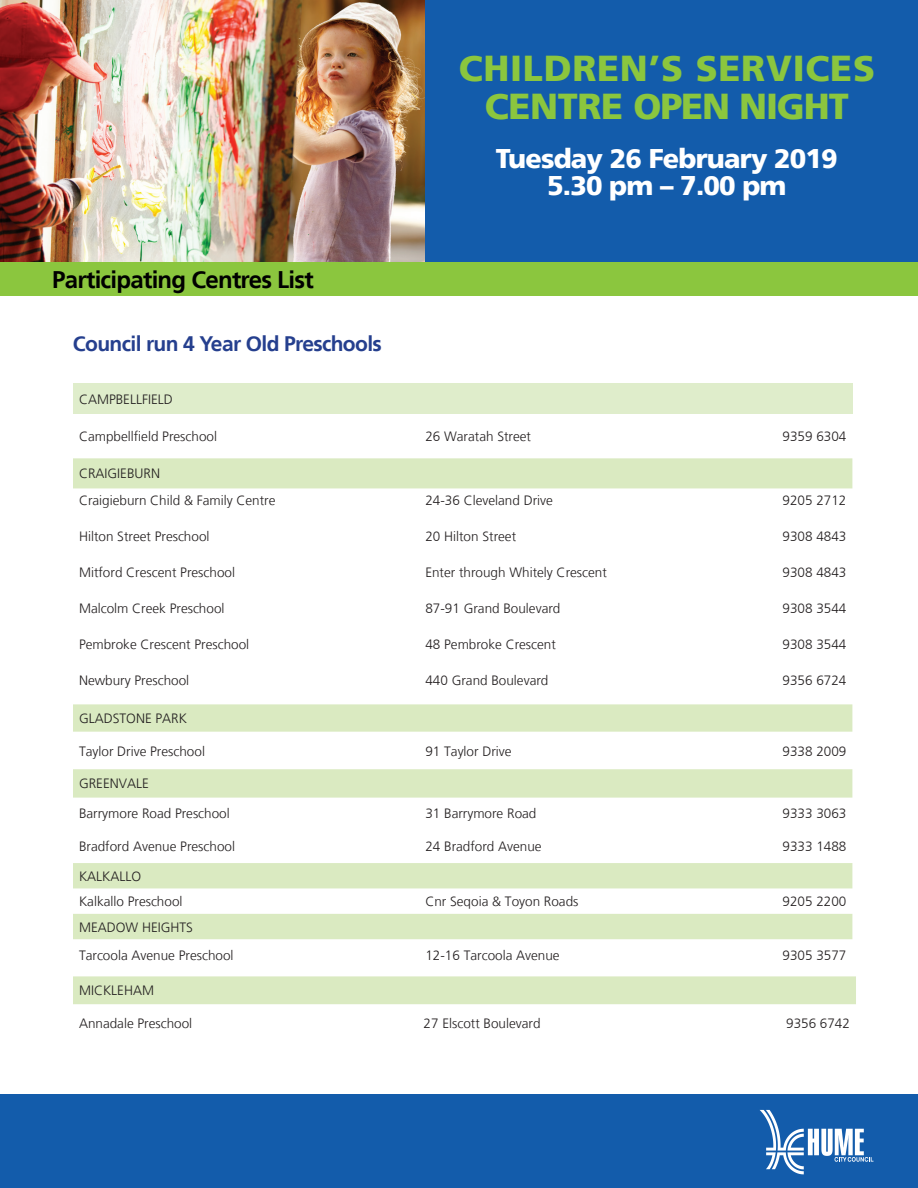
<style>
.page{position:relative;width:918px;height:1188px;background:#fff}
.page>*{position:absolute;margin:0;border:0;box-sizing:border-box;transform-origin:0 0}
.t1{font:900 36px/37.5px "Frutiger LT";letter-spacing:.02em;color:#8bc63e;text-align:center}
.t2{font:900 27px/27px "Frutiger LT";letter-spacing:-.03em;color:#fff;text-align:center}
.t3{font:700 24px "Frutiger LT";letter-spacing:-.03em;color:#000}
.t4{font:700 21px "Frutiger LT";letter-spacing:-.03em;color:#253f8e}
.t5{font:300 13.5px/26.1px "Frutiger LT";color:#231f20}
</style>
<div class="page">
<div style="left:0;top:0;width:918px;height:263px;background:#135cab"></div>
<img style="left:0;top:0;width:425px;height:263px">
<div style="left:0;top:1094px;width:918px;height:94px;background:#135cab"></div>
<svg style="left:760px;top:1110px;width:113px;height:64px"></svg>
<div style="left:0;top:263px;width:918px;height:33px;background:#8bc63e"></div>
<div style="left:73px;top:383px;width:779px;height:30px;background:#dfedcb"></div>
<svg style="left:73px;top:458px;width:779px;height:481px"></svg>
<div style="left:73px;top:976px;width:783px;height:28px;background:#daeac1"></div>
<h3 class="t3" style="left:52px;top:266px;width:263px">Participating Centres List</h3>
<h3 class="t4" style="left:73px;top:331px;width:310px">Council run 4 Year Old Preschools</h3>
<h1 class="t1" style="left:459px;top:50px;width:418px">CHILDREN’S SERVICES<br>CENTRE OPEN NIGHT</h1>
<h2 class="t2" style="left:496px;top:145px;width:343px">Tuesday 26 February 2019<br>5.30 pm – 7.00 pm</h2>
<p class="t5" style="left:79px;top:386px;width:95px">CAMPBELLFIELD</p>
<p class="t5" style="left:79px;top:423px;width:140px">Campbellfield Preschool</p>
<p class="t5" style="left:425px;top:423px;width:107px">26 Waratah Street</p>
<p class="t5" style="left:783px;top:423px;width:65px">9359 6304</p>
<p class="t5" style="left:79px;top:461px;width:198px">CRAIGIEBURN<br>Craigieburn Child &amp; Family Centre</p>
<p class="t5" style="left:425px;top:487px;width:129px">24-36 Cleveland Drive</p>
<p class="t5" style="left:783px;top:487px;width:65px">9205 2712</p>
<p class="t5" style="left:79px;top:523px;width:132px">Hilton Street Preschool</p>
<p class="t5" style="left:425px;top:523px;width:92px">20 Hilton Street</p>
<p class="t5" style="left:783px;top:523px;width:65px">9308 4843</p>
<p class="t5" style="left:79px;top:559px;width:158px">Mitford Crescent Preschool</p>
<p class="t5" style="left:425px;top:559px;width:183px">Enter through Whitely Crescent</p>
<p class="t5" style="left:783px;top:559px;width:65px">9308 4843</p>
<p class="t5" style="left:79px;top:595px;width:147px">Malcolm Creek Preschool</p>
<p class="t5" style="left:425px;top:595px;width:137px">87-91 Grand Boulevard</p>
<p class="t5" style="left:783px;top:595px;width:65px">9308 3544</p>
<p class="t5" style="left:79px;top:631px;width:172px">Pembroke Crescent Preschool</p>
<p class="t5" style="left:425px;top:631px;width:132px">48 Pembroke Crescent</p>
<p class="t5" style="left:783px;top:631px;width:65px">9308 3544</p>
<p class="t5" style="left:79px;top:667px;width:112px">Newbury Preschool</p>
<p class="t5" style="left:425px;top:667px;width:125px">440 Grand Boulevard</p>
<p class="t5" style="left:783px;top:667px;width:65px">9356 6724</p>
<p class="t5" style="left:79px;top:706px;width:110px">GLADSTONE PARK</p>
<p class="t5" style="left:79px;top:738px;width:127px">Taylor Drive Preschool</p>
<p class="t5" style="left:425px;top:738px;width:88px">91 Taylor Drive</p>
<p class="t5" style="left:783px;top:738px;width:65px">9338 2009</p>
<p class="t5" style="left:79px;top:769px;width:152px;line-height:29.5px">GREENVALE<br>Barrymore Road Preschool</p>
<p class="t5" style="left:425px;top:800px;width:113px">31 Barrymore Road</p>
<p class="t5" style="left:783px;top:800px;width:65px">9333 3063</p>
<p class="t5" style="left:79px;top:833px;width:158px">Bradford Avenue Preschool</p>
<p class="t5" style="left:425px;top:833px;width:118px">24 Bradford Avenue</p>
<p class="t5" style="left:783px;top:833px;width:65px">9333 1488</p>
<p class="t5" style="left:79px;top:864px;width:105px;line-height:25.3px">KALKALLO<br>Kalkallo Preschool</p>
<p class="t5" style="left:425px;top:889px;width:155px">Cnr Seqoia &amp; Toyon Roads</p>
<p class="t5" style="left:783px;top:889px;width:65px">9205 2200</p>
<p class="t5" style="left:79px;top:913px;width:156px;line-height:28.3px">MEADOW HEIGHTS<br>Tarcoola Avenue Preschool</p>
<p class="t5" style="left:425px;top:942px;width:136px">12-16 Tarcoola Avenue</p>
<p class="t5" style="left:783px;top:942px;width:65px">9305 3577</p>
<p class="t5" style="left:79px;top:978px;width:77px">MICKLEHAM</p>
<p class="t5" style="left:79px;top:1010px;width:115px">Annadale Preschool</p>
<p class="t5" style="left:424px;top:1010px;width:119px">27 Elscott Boulevard</p>
<p class="t5" style="left:786px;top:1010px;width:65px">9356 6742</p>
</div>
